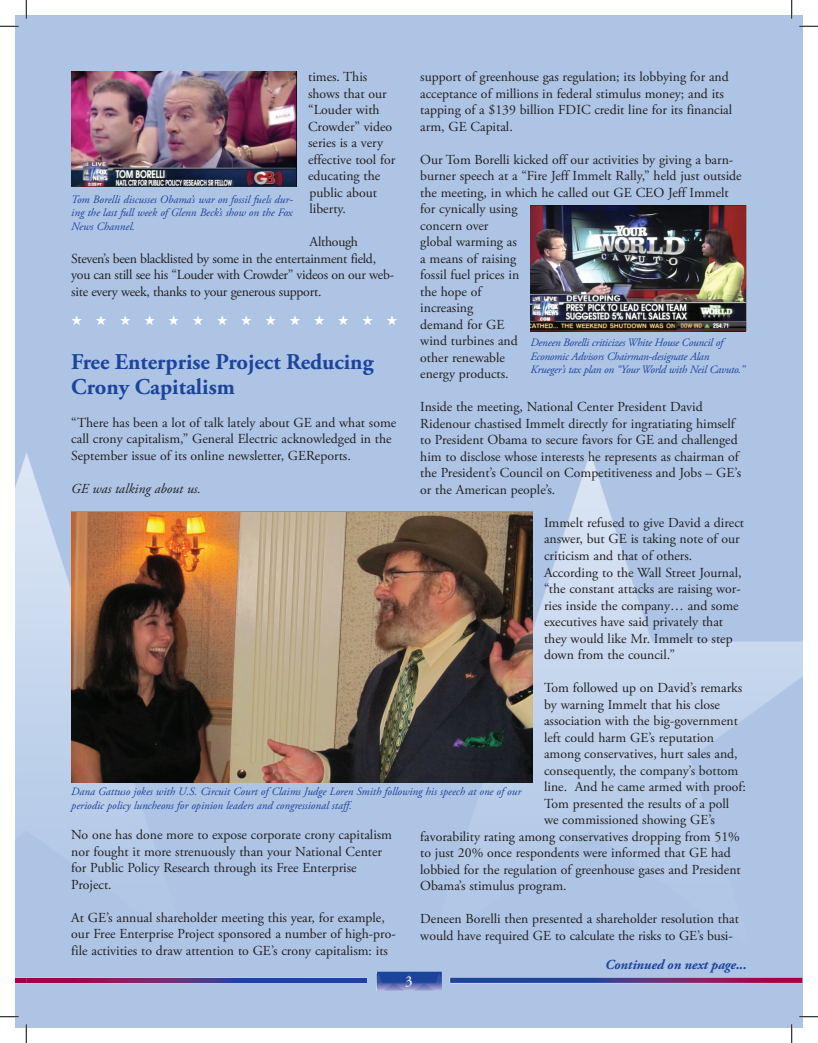
<style>
.page{position:relative;width:818px;height:1043px;background:#fff}
.page>*{position:absolute;margin:0;border:0;box-sizing:border-box;transform-origin:0 0}
.t1{font:700 22.5px/25px "Adobe Garamond Pro";color:#1d449b}
.t2{font:15px "Adobe Garamond Pro";color:#fff}
.t3{font:13.75px/16.5px "Adobe Garamond Pro";color:#231f20}
.t4{font:13.75px/16.5px "Adobe Garamond Pro";letter-spacing:-.02em;color:#231f20}
.t5{font:italic 700 13.75px "Adobe Garamond Pro";letter-spacing:-.005em;color:#1d449b}
.t6{font:italic 13.75px "Adobe Garamond Pro";color:#231f20}
.t7{font:italic 11.25px/13.5px "Adobe Garamond Pro";color:#1d449b;text-align:justify}
.t8{font:italic 11.25px/13.5px "Adobe Garamond Pro";letter-spacing:-.02em;color:#1d449b}
</style>
<div class="page">
<img style="left:15px;top:15px;width:787px;height:1013px">
<svg style="left:15px;top:977px;width:11px;height:6px"></svg>
<img style="left:26px;top:971px;width:776px;height:19px">
<img style="left:71px;top:71px;width:226px;height:115px">
<img style="left:71px;top:512px;width:461px;height:270px">
<img style="left:530px;top:206px;width:215px;height:125px">
<svg style="left:0;top:25px;width:19px;height:2px"></svg>
<svg style="left:799px;top:25px;width:19px;height:2px"></svg>
<svg style="left:0;top:1015px;width:19px;height:2px"></svg>
<svg style="left:799px;top:1015px;width:19px;height:2px"></svg>
<svg style="left:25px;top:0;width:2px;height:19px"></svg>
<svg style="left:25px;top:1024px;width:2px;height:18px"></svg>
<svg style="left:790px;top:0;width:2px;height:19px"></svg>
<svg style="left:790px;top:1024px;width:2px;height:18px"></svg>
<svg style="left:72px;top:315px;width:10px;height:10px"></svg>
<svg style="left:96px;top:315px;width:15px;height:10px"></svg>
<svg style="left:120px;top:315px;width:15px;height:10px"></svg>
<svg style="left:144px;top:315px;width:15px;height:10px"></svg>
<svg style="left:169px;top:315px;width:14px;height:10px"></svg>
<svg style="left:193px;top:315px;width:15px;height:10px"></svg>
<svg style="left:217px;top:315px;width:15px;height:10px"></svg>
<svg style="left:241px;top:315px;width:15px;height:10px"></svg>
<svg style="left:266px;top:315px;width:14px;height:10px"></svg>
<svg style="left:290px;top:315px;width:15px;height:10px"></svg>
<svg style="left:314px;top:315px;width:15px;height:10px"></svg>
<svg style="left:338px;top:315px;width:15px;height:10px"></svg>
<svg style="left:362px;top:315px;width:15px;height:10px"></svg>
<svg style="left:387px;top:315px;width:10px;height:10px"></svg>
<p class="t3" style="left:308px;top:69px;width:89px">times. This shows that our “Louder with<br>Crowder” video series is a very effective tool for educating the public about liberty.</p>
<p class="t4" style="left:71px;top:234px;width:324px;text-indent:238px">Although Steven’s been blacklisted by some in the entertainment field, you can still see his “Louder with Crowder” videos on our web&shy;site every week, thanks to your generous support.</p>
<p class="t3" style="left:420px;top:69px;width:313px">support of greenhouse gas regulation; its lobbying for and acceptance of millions in federal stimulus money; and its tapping of a $139 billion FDIC credit line for its financial arm, GE Capital.</p>
<p class="t3" style="left:420px;top:152px;width:323px">Our Tom Borelli kicked off our activities by giving a barn&shy;burner speech at a “Fire Jeff Immelt Rally,” held just outside the meeting, in which he called out GE CEO Jeff Immelt for cynically using<br>concern over<br>global warming as<br>a means of raising<br>fossil fuel prices in<br>the hope of<br>increasing<br>demand for GE<br>wind turbines and<br>other renewable<br>energy products.</p>
<p class="t3" style="left:420px;top:399px;width:322px">Inside the meeting, National Center President David Ridenour chastised Immelt directly for ingratiating himself to President Obama to secure favors for GE and challenged him to disclose whose interests he represents as chairman of the President’s Council on Competitiveness and Jobs – GE’s or the American people’s.</p>
<p class="t3" style="left:544px;top:515px;width:201px">Immelt refused to give David a direct answer, but GE is taking note of our criticism and that of others.<br>According to the Wall Street Journal, “the constant attacks are raising wor&shy;ries inside the company… and some executives have said privately that they would like Mr. Immelt to step down from the council.”</p>
<p class="t3" style="left:544px;top:680px;width:200px">Tom followed up on David’s remarks</p>
<p class="t3" style="left:544px;top:696px;width:177px">by warning Immelt that his close</p>
<p class="t3" style="left:544px;top:713px;width:195px">association with the big-government</p>
<p class="t3" style="left:544px;top:729px;width:172px">left could harm GE’s reputation</p>
<p class="t3" style="left:544px;top:746px;width:195px">among conservatives, hurt sales and,</p>
<p class="t3" style="left:544px;top:762px;width:196px">consequently, the company’s bottom</p>
<p class="t3" style="left:544px;top:779px;width:203px">line. And he came armed with proof:</p>
<p class="t3" style="left:544px;top:795px;width:187px">Tom presented the results of a poll</p>
<p class="t3" style="left:544px;top:812px;width:172px">we commissioned showing GE’s</p>
<p class="t3" style="left:420px;top:828px;width:321px">favorability rating among conservatives dropping from 51%</p>
<p class="t3" style="left:420px;top:845px;width:312px">to just 20% once respondents were informed that GE had</p>
<p class="t3" style="left:420px;top:861px;width:322px">lobbied for the regulation of greenhouse gases and President</p>
<p class="t3" style="left:420px;top:878px;width:148px">Obama’s stimulus program.</p>
<p class="t3" style="left:420px;top:911px;width:320px">Deneen Borelli then presented a shareholder resolution that would have required GE to calculate the risks to GE’s busi-</p>
<p class="t5" style="left:605px;top:956px;width:143px">Continued on next page...</p>
<p class="t7" style="left:71px;top:193px;width:223px">Tom Borelli discusses Obama’s war on fossil fuels dur&shy;ing the last full week of Glenn Beck’s show on the Fox News Channel.</p>
<p class="t8" style="left:530px;top:336px;width:216px">Deneen Borelli criticizes White House Council of<br>Economic Advisors Chairman-designate Alan<br>Krueger’s tax plan on “Your World with Neil Cavuto.”</p>
<h1 class="t1" style="left:71px;top:349px;width:303px">Free Enterprise Project Reducing<br>Crony Capitalism</h1>
<p class="t3" style="left:71px;top:414px;width:326px">“There has been a lot of talk lately about GE and what some call crony capitalism,” General Electric acknowledged in the<br>September issue of its online newsletter, GEReports.</p>
<p class="t6" style="left:71px;top:480px;width:131px">GE was talking about us.</p>
<p class="t7" style="left:71px;top:785px;width:451px">Dana Gattuso jokes with U.S. Circuit Court of Claims Judge Loren Smith following his speech at one of our periodic policy luncheons for opinion leaders and congressional staff.</p>
<p class="t3" style="left:71px;top:827px;width:322px">No one has done more to expose corporate crony capitalism nor fought it more strenuously than your National Center for Public Policy Research through its Free Enterprise Project.</p>
<p class="t3" style="left:71px;top:909px;width:326px">At GE’s annual shareholder meeting this year, for example, our Free Enterprise Project sponsored a number of high-pro&shy;file activities to draw attention to GE’s crony capitalism: its</p>
<p class="t2" style="left:405px;top:972px;width:9px">3</p>
</div>
